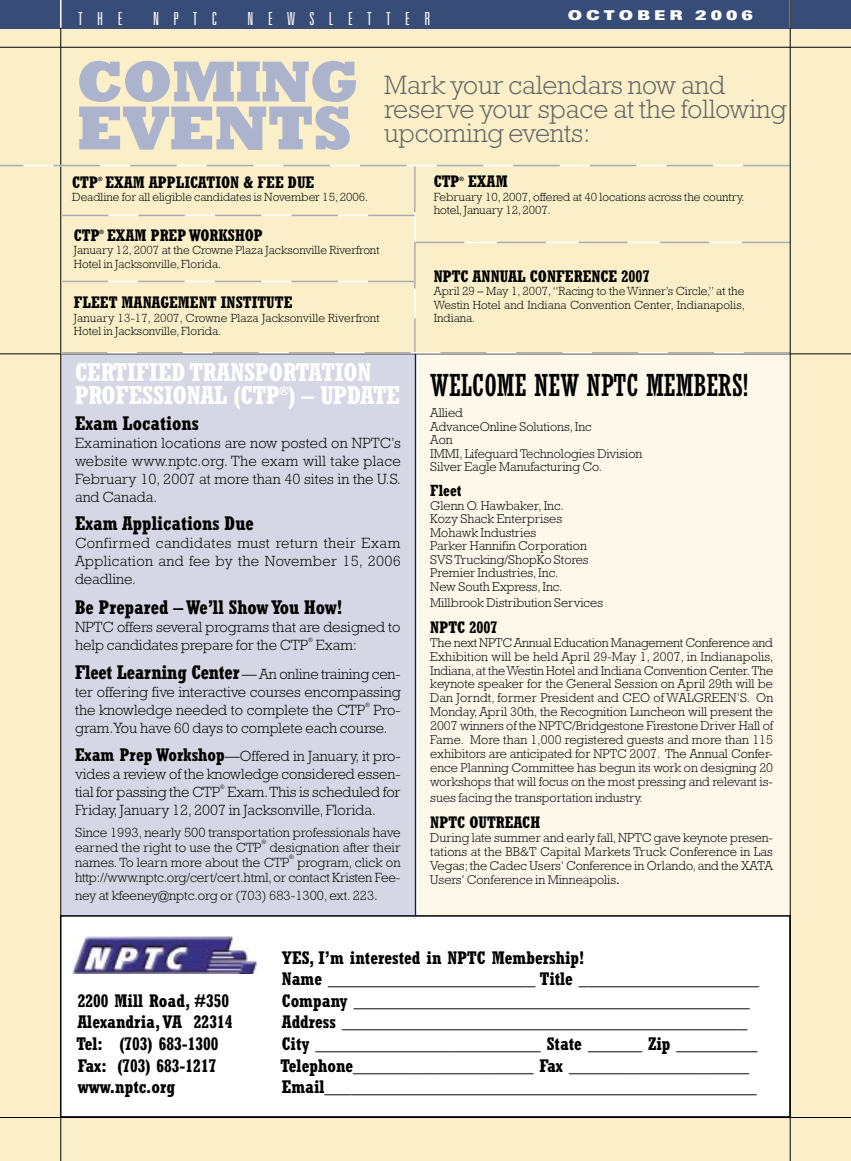
<style>
.page{position:relative;width:851px;height:1161px;background:#fff}
.page>*{position:absolute;margin:0;border:0;box-sizing:border-box;transform-origin:0 0}
.t1{font:800 63px "Rockwell";letter-spacing:-.02em;color:#abb4cc}
.t2{font:800 58.5px "Rockwell";letter-spacing:-.02em;color:#abb4cc}
.t3{font:condensed 30px "Rockwell";color:#000}
.t4{font:300 27px/24px "Rockwell";color:#636363}
.t5{font:700 condensed 25.5px/22.5px "Rockwell";letter-spacing:-.01em;color:#fff}
.t6{font:700 condensed 19.5px "Rockwell";color:#000}
.t7{font:700 condensed 18px "Rockwell";color:#000}
.t8{font:300 ultra-condensed 18px "Univers";letter-spacing:.8em;color:#fff}
.t9{font:700 condensed 16.5px "Rockwell";color:#000}
.t10{font:700 condensed 15.9px "Rockwell";color:#000}
.t11{font:300 15px/18px "Rockwell";color:#000;text-align:justify}
.t12{font:300 13.5px/15px "Rockwell";color:#000}
.t13{font:900 expanded 13.5px "Univers";letter-spacing:.3em;color:#fff}
.t14{font:300 12.9px/14px "Rockwell";color:#000;text-align:justify}
.t15{font:300 12px/13.5px "Rockwell";color:#000}
.t16{font:300 6px "Rockwell";color:#000}
.t17{font:700 condensed 6px "Rockwell";color:#000}
.s1{font-weight:700;font-stretch:condensed;font-size:19.5px}
.s2{font-weight:700;font-stretch:condensed;font-size:18px}
.s3{font-size:15px}
.s4{font-family:"Helvetica";font-weight:400}
</style>
<div class="page">
<div style="left:0;top:0;width:850px;height:1161px;background:#faefc9"></div>
<div style="left:415px;top:354px;width:375px;height:561px;background:#fdf8e9"></div>
<div style="left:62px;top:354px;width:355px;height:563px;background:#d5d8e4"></div>
<hr style="left:0;top:1117px;width:850px;height:1px;background:#000">
<div style="left:0;top:0;width:850px;height:29px;background:#374d78"></div>
<hr style="left:0;top:47px;width:850px;height:1px;background:#000">
<hr style="left:60px;top:28px;width:1px;height:1133px;background:#000">
<hr style="left:60px;top:0;width:2px;height:28px;background:#fff">
<hr style="left:0;top:353px;width:850px;height:1px;background:#000">
<hr style="left:415px;top:354px;width:1px;height:561px;background:#000">
<svg style="left:0;top:165px;width:789px;height:276px"></svg>
<div style="left:61px;top:916px;width:729px;height:201px;background:#fff"></div>
<div style="left:60px;top:915px;width:730px;height:203px;border:2px solid #000"></div>
<img style="left:72px;top:936px;width:185px;height:37px">
<hr style="left:789px;top:0;width:1px;height:1161px;background:#000">
<p class="t8" style="left:78px;top:10px;width:46px">THE</p>
<p class="t8" style="left:153px;top:10px;width:65px">NPTC</p>
<p class="t8" style="left:248px;top:10px;width:184px">NEWSLETTER</p>
<p class="t13" style="left:567px;top:7px;width:186px">OCTOBER 2006</p>
<p class="t2" style="left:76px;top:48px;width:284px">COMING</p>
<p class="t1" style="left:76px;top:92px;width:277px">EVENTS</p>
<p class="t4" style="left:384px;top:73px;width:404px">Mark your calendars now and reserve your space at the following upcoming events:</p>
<p class="t9" style="left:72px;top:172px;width:244px">CTP EXAM APPLICATION &amp; FEE DUE</p>
<p class="t17" style="left:98px;top:175px;width:6px">®</p>
<p class="t15" style="left:72px;top:190px;width:297px">Deadline for all eligible candidates is November 15, 2006.</p>
<p class="t9" style="left:74px;top:225px;width:190px">CTP EXAM PREP WORKSHOP</p>
<p class="t17" style="left:100px;top:229px;width:6px">®</p>
<p class="t15" style="left:74px;top:243px;width:307px">January 12, 2007 at the Crowne Plaza Jacksonville Riverfront<br>Hotel in Jacksonville, Florida.</p>
<p class="t9" style="left:74px;top:293px;width:220px">FLEET MANAGEMENT INSTITUTE</p>
<p class="t15" style="left:74px;top:311px;width:307px">January 13-17, 2007, Crowne Plaza Jacksonville Riverfront<br>Hotel in Jacksonville, Florida.</p>
<p class="t5" style="left:75px;top:361px;width:326px">CERTIFIED TRANSPORTATION<br>PROFESSIONAL (CTP<sup>®</sup>) – UPDATE</p>
<p class="t6" style="left:75px;top:412px;width:125px">Exam Locations</p>
<p class="t11" style="left:75px;top:434px;width:327px">Examination locations are now posted on NPTC’s website www.nptc.org. The exam will take place February 10, 2007 at more than 40 sites in the U.S. and Canada.</p>
<p class="t6" style="left:75px;top:512px;width:180px">Exam Applications Due</p>
<p class="t11" style="left:75px;top:534px;width:327px">Confirmed candidates must return their Exam Application and fee by the November 15, 2006 deadline.</p>
<p class="t6" style="left:75px;top:595px;width:269px">Be Prepared – We’ll Show You How!</p>
<p class="t11" style="left:75px;top:618px;width:327px">NPTC offers several programs that are designed to help candidates prepare for the CTP</p>
<p class="t16" style="left:308px;top:636px;width:6px">®</p>
<p class="t11" style="left:315px;top:636px;width:43px">Exam:</p>
<p class="t11" style="left:75px;top:665px;width:327px"><span class="s1">Fleet Learning Center</span> — An online training cen&shy;ter offering five interactive courses encompassing the knowledge needed to complete the CTP</p>
<p class="t16" style="left:365px;top:702px;width:6px">®</p>
<p class="t11" style="left:75px;top:701px;width:327px;text-indent:298px">Pro&shy;gram. You have 60 days to complete each course.</p>
<p class="t11" style="left:75px;top:747px;width:327px"><span class="s2">Exam Prep Workshop</span>—Offered in January, it pro&shy;vides a review of the knowledge considered essen&shy;tial for passing the CTP</p>
<p class="t16" style="left:220px;top:783px;width:6px">®</p>
<p class="t11" style="left:75px;top:783px;width:327px;text-indent:152px">Exam. This is scheduled for<br>Friday, January 12, 2007 in Jacksonville, Florida.</p>
<p class="t12" style="left:75px;top:825px;width:327px">Since 1993, nearly 500 transportation professionals have earned the right to use the CTP</p>
<p class="t16" style="left:262px;top:839px;width:6px">®</p>
<p class="t12" style="left:75px;top:840px;width:327px;text-indent:195px">designation after their names. To learn more about the CTP</p>
<p class="t16" style="left:289px;top:854px;width:6px">®</p>
<p class="t12" style="left:75px;top:855px;width:327px;text-align:right">program, click on<br>http://www.nptc.org/cert/cert.html, or contact Kristen Fee-</p>
<p class="t12" style="left:75px;top:888px;width:304px">ney at kfeeney@nptc.org or (703) 683-1300, ext. 223<span class="s3">.</span></p>
<p class="t9" style="left:434px;top:172px;width:27px">CTP</p>
<p class="t17" style="left:459px;top:175px;width:6px">®</p>
<p class="t9" style="left:468px;top:172px;width:41px">EXAM</p>
<p class="t15" style="left:434px;top:190px;width:312px">February 10, 2007, offered at 40 locations across the country. hotel, January 12, 2007.</p>
<p class="t9" style="left:434px;top:266px;width:217px">NPTC ANNUAL CONFERENCE 2007</p>
<p class="t15" style="left:434px;top:285px;width:312px;text-align:justify">April 29 – May 1, 2007, “Racing to the Winner’s Circle,” at the Westin Hotel and Indiana Convention Center, Indianapolis, Indiana.</p>
<p class="t3" style="left:430px;top:368px;width:319px">WELCOME NEW NPTC MEMBERS!</p>
<p class="t14" style="left:430px;top:406px;width:34px">Allied</p>
<p class="t14" style="left:430px;top:419px;width:163px">AdvanceOnline Solutions, Inc</p>
<p class="t14" style="left:430px;top:433px;width:24px">Aon</p>
<p class="t14" style="left:430px;top:446px;width:214px">IMMI, Lifeguard Technologies Division</p>
<p class="t14" style="left:430px;top:460px;width:173px">Silver Eagle Manufacturing Co.</p>
<p class="t10" style="left:430px;top:481px;width:33px">Fleet</p>
<p class="t14" style="left:430px;top:498px;width:135px">Glenn O. Hawbaker, Inc.</p>
<p class="t14" style="left:430px;top:512px;width:133px">Kozy Shack Enterprises</p>
<p class="t14" style="left:430px;top:525px;width:108px">Mohawk Industries</p>
<p class="t14" style="left:430px;top:539px;width:158px">Parker Hannifin Corporation</p>
<p class="t14" style="left:430px;top:552px;width:160px">SVS Trucking/ShopKo Stores</p>
<p class="t14" style="left:430px;top:566px;width:129px">Premier Industries, Inc.</p>
<p class="t14" style="left:430px;top:579px;width:134px">New South Express, Inc.</p>
<p class="t14" style="left:430px;top:595px;width:174px">Millbrook Distribution Services</p>
<p class="t9" style="left:430px;top:617px;width:69px">NPTC 2007</p>
<p class="t14" style="left:430px;top:635px;width:345px">The next NPTC Annual Education Management Conference and Exhibition will be held April 29-May 1, 2007, in Indianapolis, Indiana, at the Westin Hotel and Indiana Convention Center. The keynote speaker for the General Session on April 29th will be Dan Jorndt, former President and CEO of WALGREEN’S. On Monday, April 30th, the Recognition Luncheon will present the 2007 winners of the NPTC/Bridgestone Firestone Driver Hall of Fame. More than 1,000 registered guests and more than 115 exhibitors are anticipated for NPTC 2007. The Annual Confer&shy;ence Planning Committee has begun its work on designing 20 workshops that will focus on the most pressing and relevant is-</p>
<p class="t14" style="left:430px;top:791px;width:214px">sues facing the transportation industry.</p>
<p class="t9" style="left:430px;top:813px;width:111px">NPTC OUTREACH</p>
<p class="t14" style="left:430px;top:831px;width:344px">During late summer and early fall, NPTC gave keynote presen&shy;tations at the BB&amp;T Capital Markets Truck Conference in Las Vegas; the Cadec Users’ Conference in Orlando, and the XATA Users’ Conference in Minneapolis<span class="s4">.</span></p>
<p class="t7" style="left:282px;top:947px;width:304px">YES, I’m interested in NPTC Membership!</p>
<p class="t7" style="left:282px;top:968px;width:478px">Name _______________________ Title ____________________</p>
<p class="t7" style="left:78px;top:990px;width:153px">2200 Mill Road, #350</p>
<p class="t7" style="left:282px;top:990px;width:469px">Company ____________________________________________</p>
<p class="t7" style="left:77px;top:1011px;width:156px">Alexandria, VA 22314</p>
<p class="t7" style="left:282px;top:1011px;width:467px">Address _____________________________________________</p>
<p class="t7" style="left:76px;top:1033px;width:144px">Tel: (703) 683-1300</p>
<p class="t7" style="left:282px;top:1033px;width:477px">City _________________________ State ______ Zip _________</p>
<p class="t7" style="left:78px;top:1055px;width:140px">Fax: (703) 683-1217</p>
<p class="t7" style="left:280px;top:1055px;width:470px">Telephone____________________ Fax ____________________</p>
<p class="t7" style="left:78px;top:1076px;width:99px">www.nptc.org</p>
<p class="t7" style="left:282px;top:1076px;width:476px">Email________________________________________________</p>
</div>
